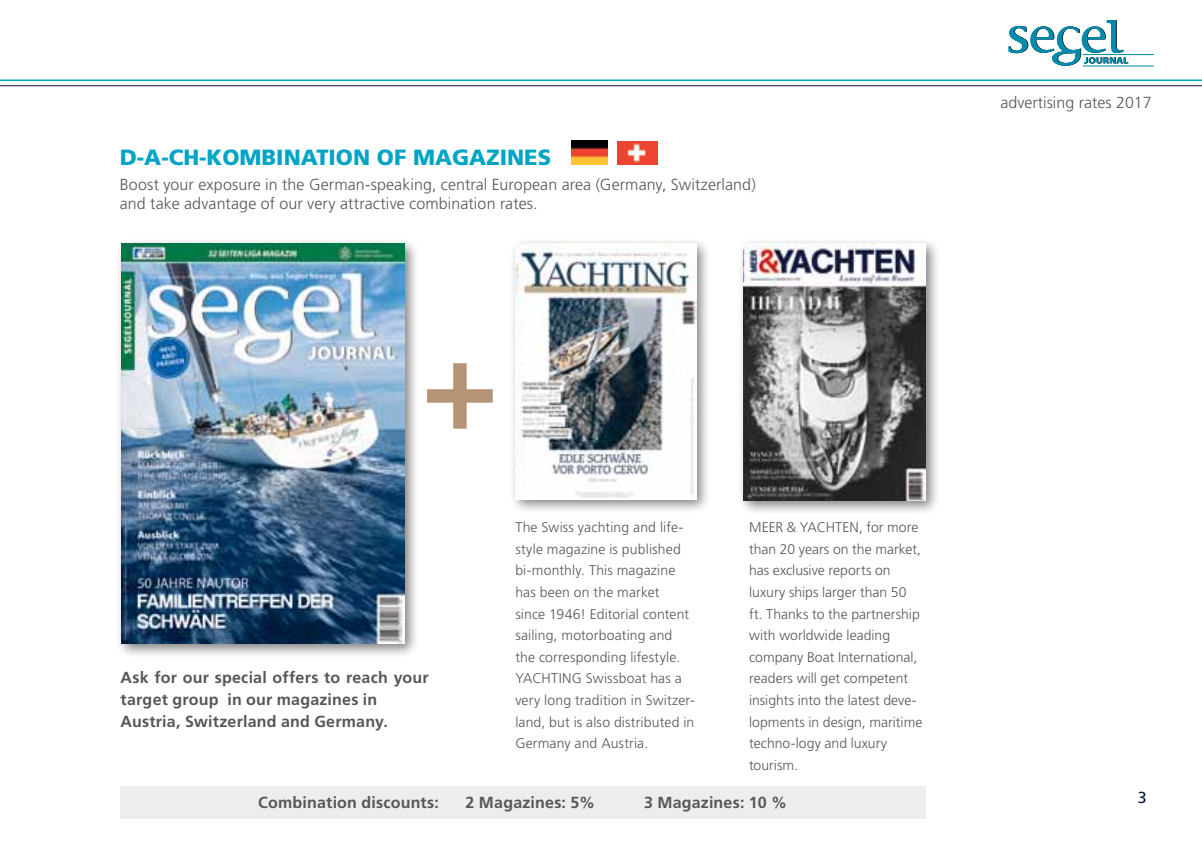
<style>
.page{position:relative;width:1202px;height:845px;background:#fff}
.page>*{position:absolute;margin:0;border:0;box-sizing:border-box;transform-origin:0 0}
.t1{font:700 129.2px "Frutiger";color:#b59476}
.t2{font:900 22px "Frutiger";color:#00a4c7}
.t3{font:300 16px/19.4px "Frutiger";letter-spacing:.005em;color:#575756}
.t4{font:700 16px/21.6px "Frutiger";letter-spacing:.01em;color:#575756}
.t5{font:16px "Frutiger";color:#091939}
.t6{font:300 14px/21.6px "Frutiger";letter-spacing:.005em;color:#575756}
</style>
<div class="page">
<hr style="left:0;top:80px;width:1202px;height:1px;background:#00a4c7">
<hr style="left:0;top:85px;width:1202px;height:1px;background:#091939">
<svg style="left:1008px;top:20px;width:120px;height:46px"></svg>
<hr style="left:1083px;top:54px;width:71px;height:1px;background:#008bad">
<hr style="left:1083px;top:66px;width:71px;height:1px;background:#008bad">
<img style="left:572px;top:141px;width:36px;height:23px">
<img style="left:617px;top:141px;width:40px;height:24px">
<div style="left:120px;top:786px;width:806px;height:33px;background:#ededed"></div>
<div style="left:115px;top:237px;width:304px;height:422px;background:#000;opacity:.5"></div>
<img style="left:121px;top:244px;width:283px;height:399px">
<div style="left:509px;top:237px;width:202px;height:277px;background:#000;opacity:.5"></div>
<img style="left:516px;top:244px;width:180px;height:255px">
<div style="left:737px;top:237px;width:204px;height:279px;background:#000;opacity:.5"></div>
<img style="left:744px;top:244px;width:182px;height:257px">
<h2 class="t2" style="left:120px;top:144px;width:431px">D-A-CH-KOMBINATION OF MAGAZINES</h2>
<p class="t3" style="left:120px;top:174px;width:637px">Boost your exposure in the German-speaking, central European area (Germany, Switzerland) and take advantage of our very attractive combination rates.</p>
<h1 class="t1" style="left:421px;top:308px;width:79px">+</h1>
<p class="t4" style="left:120px;top:667px;width:310px">Ask for our special offers to reach your target group in our magazines in<br>Austria, Switzerland and Germany.</p>
<p class="t6" style="left:515px;top:516px;width:181px">The Swiss yachting and life&shy;style magazine is published bi-monthly. This magazine has been on the market<br>since 1946! Editorial content sailing, motorboating and the corresponding lifestyle.<br>Yac hti ng Swissboat has a very long tradition in Switzer&shy;land, but is also distributed in<br>Germany and Austria.</p>
<p class="t6" style="left:749px;top:516px;width:175px">MEER &amp; YACHTEN, for more than 20 years on the market, has exclusive reports on luxury ships larger than 50 ft. Thanks to the partnership with worldwide leading company Boat International, readers will get competent insights into the latest deve&shy;lopments in design, maritime techno-logy and luxury tourism.</p>
<p class="t4" style="left:258px;top:791px;width:182px">Combination discounts:</p>
<p class="t4" style="left:466px;top:791px;width:131px">2 Magazines: 5%</p>
<p class="t4" style="left:644px;top:791px;width:145px">3 Magazines: 10 %</p>
<p class="t3" style="left:1000px;top:93px;width:153px">advertising rates 2017</p>
<p class="t5" style="left:1138px;top:787px;width:10px">3</p>
</div>
